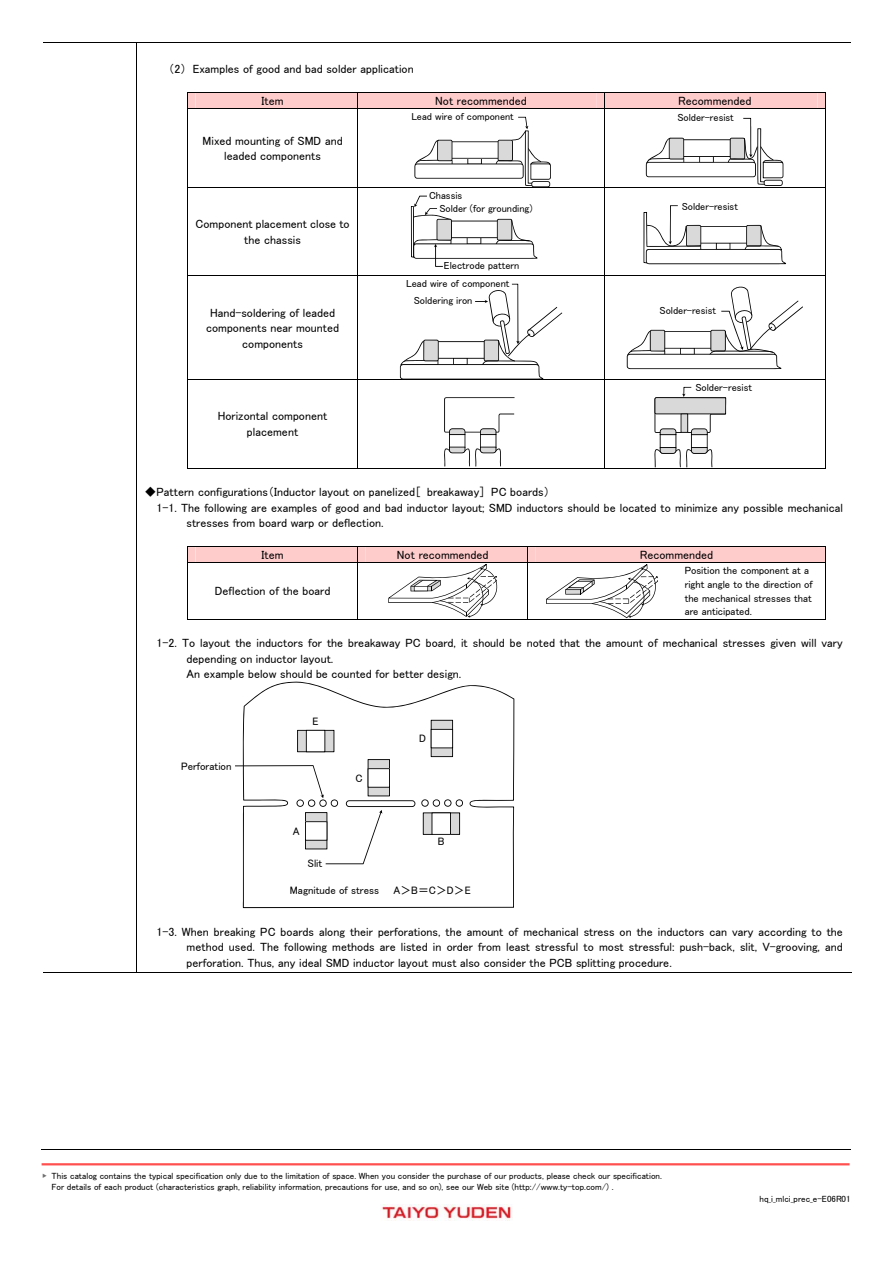
<style>
.page{position:relative;width:893px;height:1263px;background:#fff}
.page>*{position:absolute;margin:0;border:0;box-sizing:border-box;transform-origin:0 0}
.t1{font:12px/15.6px "MS P Gothic";color:#000;text-align:center}
.t2{font:10.8px "MS P Gothic";color:#000}
.t3{font:10.5px/13.6px "MS P Gothic";color:#000}
.t4{font:10.35px/13.4px "MS P Gothic";color:#000}
.t5{font:10.2px "MS P Gothic";color:#000}
.t6{font:9px/11.7px "MS P Gothic";color:#000}
.s1{color:#717071}
</style>
<div class="page">
<img style="left:381px;top:1205px;width:131px;height:15px">
<hr style="left:42px;top:1163px;width:807px;height:2px;background:#ff5050">
<svg style="left:414px;top:117px;width:137px;height:70px"></svg>
<svg style="left:646px;top:118px;width:137px;height:68px"></svg>
<svg style="left:187px;top:92px;width:639px;height:17px;background:#dfb2b2"></svg>
<hr style="left:187px;top:109px;width:1px;height:78px;background:#000">
<hr style="left:357px;top:109px;width:1px;height:78px;background:#000">
<hr style="left:604px;top:109px;width:1px;height:78px;background:#000">
<hr style="left:825px;top:109px;width:1px;height:78px;background:#000">
<svg style="left:411px;top:196px;width:126px;height:71px"></svg>
<svg style="left:644px;top:205px;width:142px;height:59px"></svg>
<hr style="left:187px;top:187px;width:418px;height:1px;background:#000">
<hr style="left:605px;top:187px;width:220px;height:1px;background:#000">
<hr style="left:187px;top:188px;width:1px;height:87px;background:#000">
<hr style="left:357px;top:188px;width:1px;height:87px;background:#000">
<hr style="left:604px;top:188px;width:1px;height:87px;background:#000">
<hr style="left:825px;top:188px;width:1px;height:87px;background:#000">
<svg style="left:400px;top:284px;width:162px;height:95px"></svg>
<svg style="left:627px;top:287px;width:176px;height:82px"></svg>
<hr style="left:187px;top:275px;width:418px;height:1px;background:#000">
<hr style="left:605px;top:275px;width:220px;height:1px;background:#000">
<hr style="left:187px;top:276px;width:1px;height:104px;background:#000">
<hr style="left:357px;top:276px;width:1px;height:104px;background:#000">
<hr style="left:604px;top:276px;width:1px;height:104px;background:#000">
<hr style="left:825px;top:276px;width:1px;height:104px;background:#000">
<svg style="left:444px;top:397px;width:70px;height:69px"></svg>
<svg style="left:655px;top:387px;width:71px;height:80px"></svg>
<hr style="left:187px;top:380px;width:418px;height:1px;background:#000">
<hr style="left:605px;top:380px;width:220px;height:1px;background:#000">
<hr style="left:187px;top:380px;width:1px;height:89px;background:#000">
<hr style="left:187px;top:468px;width:170px;height:1px;background:#000">
<hr style="left:357px;top:380px;width:1px;height:89px;background:#000">
<hr style="left:358px;top:468px;width:246px;height:1px;background:#000">
<hr style="left:604px;top:380px;width:1px;height:89px;background:#000">
<hr style="left:605px;top:468px;width:220px;height:1px;background:#000">
<hr style="left:825px;top:380px;width:1px;height:89px;background:#000">
<svg style="left:187px;top:546px;width:639px;height:74px"></svg>
<svg style="left:243px;top:682px;width:271px;height:226px"></svg>
<svg style="left:297px;top:730px;width:37px;height:22px"></svg>
<svg style="left:431px;top:720px;width:22px;height:37px"></svg>
<svg style="left:421px;top:798px;width:42px;height:37px"></svg>
<svg style="left:235px;top:759px;width:180px;height:105px"></svg>
<hr style="left:43px;top:43px;width:93px;height:1px;background:#000">
<hr style="left:137px;top:43px;width:714px;height:1px;background:#000">
<hr style="left:136px;top:45px;width:1px;height:928px;background:#000">
<hr style="left:43px;top:973px;width:808px;height:1px;background:#000">
<hr style="left:42px;top:1149px;width:809px;height:1px;background:#000">
<p class="t1" style="left:169px;top:61px;width:247px">（2） Examples of good and bad solder application</p>
<p class="t1" style="left:262px;top:93px;width:24px">Item</p>
<p class="t1" style="left:435px;top:93px;width:93px">Not recommended</p>
<p class="t1" style="left:678px;top:93px;width:75px">Recommended</p>
<p class="t1" style="left:202px;top:132px;width:142px">Mixed mounting of SMD and leaded components</p>
<p class="t5" style="left:411px;top:111px;width:104px">Lead wire of component</p>
<p class="t4" style="left:677px;top:111px;width:58px">Solder-resist</p>
<p class="t1" style="left:196px;top:216px;width:155px">Component placement close to the chassis</p>
<p class="t1" style="left:206px;top:304px;width:135px">Hand-soldering of leaded components near mounted components</p>
<p class="t1" style="left:218px;top:408px;width:111px">Horizontal component placement</p>
<p class="t4" style="left:439px;top:188px;width:95px;text-indent:-10px">Chassis<br>Solder (for grounding)</p>
<p class="t4" style="left:444px;top:259px;width:77px">Electrode pattern</p>
<p class="t4" style="left:406px;top:277px;width:105px">Lead wire of component</p>
<p class="t4" style="left:414px;top:294px;width:60px">Soldering iron</p>
<p class="t5" style="left:682px;top:201px;width:58px">Solder-resist</p>
<p class="t4" style="left:659px;top:304px;width:58px">Solder-resist</p>
<p class="t4" style="left:695px;top:381px;width:58px">Solder-resist</p>
<p class="t1" style="left:145px;top:484px;width:407px">◆Pattern configurations（Inductor layout on panelized［ breakaway］ PC boards）</p>
<p class="t1" style="left:157px;top:499px;width:688px">1-1. The following are examples of good and bad inductor layout; SMD inductors should be located to minimize any possible mechanical</p>
<p class="t1" style="left:187px;top:515px;width:198px">stresses from board warp or deflection.</p>
<p class="t1" style="left:262px;top:547px;width:24px">Item</p>
<p class="t1" style="left:397px;top:547px;width:93px">Not recommended</p>
<p class="t1" style="left:640px;top:547px;width:75px">Recommended</p>
<p class="t1" style="left:215px;top:583px;width:117px">Deflection of the board</p>
<p class="t3" style="left:685px;top:564px;width:130px">Position the component at a right angle to the direction of the mechanical stresses that are anticipated.</p>
<p class="t1" style="left:187px;top:635px;width:658px;text-align:left;text-indent:-30px">1-2. To layout the inductors for the breakaway PC board, it should be noted that the amount of mechanical stresses given will vary depending on inductor layout.<br>An example below should be counted for better design.</p>
<p class="t2" style="left:312px;top:716px;width:8px">E</p>
<p class="t2" style="left:419px;top:732px;width:9px">D</p>
<p class="t2" style="left:355px;top:773px;width:9px">C</p>
<p class="t2" style="left:181px;top:761px;width:52px">Perforation</p>
<p class="t2" style="left:293px;top:826px;width:8px">A</p>
<p class="t2" style="left:438px;top:836px;width:8px">B</p>
<p class="t2" style="left:308px;top:857px;width:16px">Slit</p>
<p class="t2" style="left:290px;top:885px;width:91px">Magnitude of stress</p>
<p class="t2" style="left:393px;top:885px;width:79px">A＞B＝C＞D＞E</p>
<p class="t1" style="left:187px;top:924px;width:658px;text-align:justify;text-indent:-30px">1-3. When breaking PC boards along their perforations, the amount of mechanical stress on the inductors can vary according to the method used. The following methods are listed in order from least stressful to most stressful: push-back, slit, V-grooving, and perforation. Thus, any ideal SMD inductor layout must also consider the PCB splitting procedure.</p>
<p class="t6" style="left:52px;top:1170px;width:612px;text-indent:-9px"><span class="s1">▶</span> This catalog contains the typical specification only due to the limitation of space. When you consider the purchase of our products, please check our specification.<br>For details of each product (characteristics graph, reliability information, precautions for use, and so on), see our Web site (http://www.ty-top.com/) .</p>
<p class="t6" style="left:759px;top:1193px;width:93px">hq_i_mlci_prec_e-E06R01</p>
</div>
